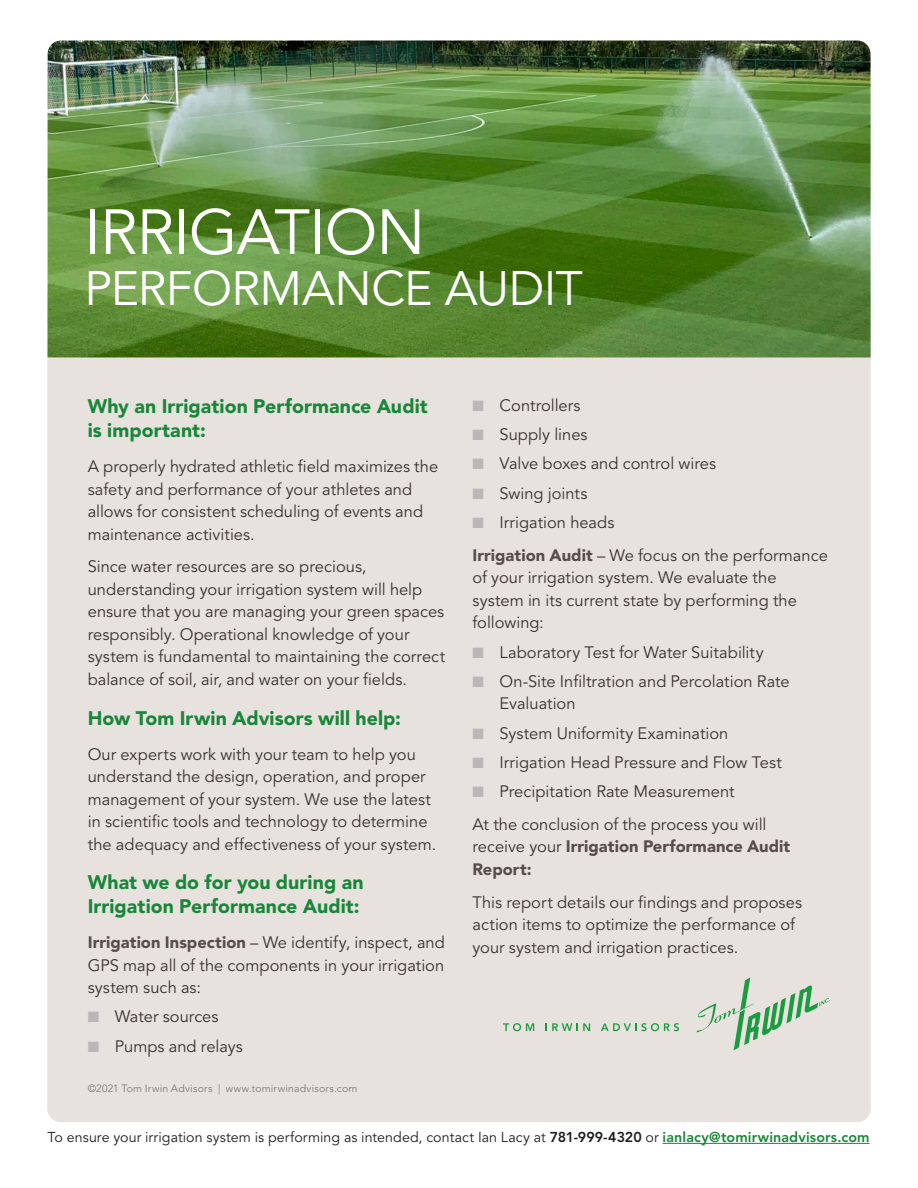
<style>
.page{position:relative;width:918px;height:1188px;background:#fff}
.page>*{position:absolute;margin:0;border:0;box-sizing:border-box;transform-origin:0 0}
.H1_reversed{font:63px "Avenir LT Std";letter-spacing:-.015em;color:#fff}
.H1_reversed-2{font:48px "Avenir LT Std";letter-spacing:-.01em;color:#fff}
.S1{font:900 19.5px/24px "Avenir LT Std";letter-spacing:.005em;color:#1a8639}
.Body_2___11_15{font:16.5px/22.5px "Avenir LT Std";color:#3b322f}
.CTA_10_13_Ital{font:14.25px "Avenir LT Std";letter-spacing:.005em;color:#231f20}
.t1{font:300 10.5px "Avenir LT Std";letter-spacing:.02em;color:#746c6a}
.s1{font-weight:900;color:#574d49}
.s2{color:#bcb7b7}
.s3{font-weight:800}
.s4{font-weight:800;color:#1a8639}
</style>
<div class="page">
<div style="left:47px;top:292px;width:824px;height:830px;background:#e8e2df"></div>
<img style="left:48px;top:40px;width:823px;height:317px">
<svg style="left:503px;top:1023px;width:31px;height:8px"></svg>
<svg style="left:546px;top:1023px;width:44px;height:8px"></svg>
<svg style="left:601px;top:1023px;width:78px;height:8px"></svg>
<svg style="left:696px;top:977px;width:134px;height:74px;background:#c8d7c6"></svg>
<hr style="left:663px;top:1143px;width:207px;height:1px;background:#1a8639">
<p class="H1_reversed" style="left:85px;top:195px;width:342px">IRRIGATION</p>
<p class="H1_reversed-2" style="left:85px;top:260px;width:500px">PERFORMANCE AUDIT</p>
<p class="S1" style="left:88px;top:394px;width:342px">Why an Irrigation Performance Audit is important:</p>
<p class="Body_2___11_15" style="left:88px;top:456px;width:352px">A properly hydrated athletic field maximizes the safety and performance of your athletes and allows for consistent scheduling of events and maintenance activities.</p>
<p class="Body_2___11_15" style="left:88px;top:556px;width:359px">Since water resources are so precious, understanding your irrigation system will help ensure that you are managing your green spaces responsibly. Operational knowledge of your system is fundamental to maintaining the correct balance of soil, air, and water on your fields.</p>
<p class="S1" style="left:88px;top:706px;width:315px">How Tom Irwin Advisors will help:</p>
<p class="Body_2___11_15" style="left:88px;top:743px;width:350px">Our experts work with your team to help you understand the design, operation, and proper management of your system. We use the latest in scientific tools and technology to determine the adequacy and effectiveness of your system.</p>
<p class="S1" style="left:88px;top:870px;width:277px">What we do for you during an<br>Irrigation Performance Audit:</p>
<p class="Body_2___11_15" style="left:88px;top:932px;width:359px;text-align:justify"><span class="s1">Irrigation Inspection</span> – We identify, inspect, and GPS map all of the components in your irrigation system such as:</p>
<p class="Body_2___11_15" style="left:88px;top:1006px;width:132px"><span class="s2">■</span> Water sources</p>
<p class="Body_2___11_15" style="left:88px;top:1035px;width:157px"><span class="s2">■</span> Pumps and relays</p>
<p class="Body_2___11_15" style="left:472px;top:394px;width:110px"><span class="s2">■</span> Controllers</p>
<p class="Body_2___11_15" style="left:472px;top:424px;width:117px"><span class="s2">■</span> Supply lines</p>
<p class="Body_2___11_15" style="left:472px;top:453px;width:245px"><span class="s2">■</span> Valve boxes and control wires</p>
<p class="Body_2___11_15" style="left:472px;top:482px;width:116px"><span class="s2">■</span> Swing joints</p>
<p class="Body_2___11_15" style="left:472px;top:511px;width:143px"><span class="s2">■</span> Irrigation heads</p>
<p class="Body_2___11_15" style="left:472px;top:544px;width:357px"><span class="s1">Irrigation Audit</span> – We focus on the performance of your irrigation system. We evaluate the system in its current state by performing the following:</p>
<p class="Body_2___11_15" style="left:472px;top:641px;width:293px"><span class="s2">■</span> Laboratory Test for Water Suitability</p>
<p class="Body_2___11_15" style="left:500px;top:670px;width:292px;text-indent:-27px"><span class="s2">■</span> On-Site Infiltration and Percolation Rate<br>Evaluation</p>
<p class="Body_2___11_15" style="left:472px;top:722px;width:257px"><span class="s2">■</span> System Uniformity Examination</p>
<p class="Body_2___11_15" style="left:472px;top:751px;width:311px"><span class="s2">■</span> Irrigation Head Pressure and Flow Test</p>
<p class="Body_2___11_15" style="left:472px;top:780px;width:264px"><span class="s2">■</span> Precipitation Rate Measurement</p>
<p class="Body_2___11_15" style="left:472px;top:813px;width:319px">At the conclusion of the process you will receive your <span class="s1">Irrigation Performance Audit<br>Report:</span></p>
<p class="Body_2___11_15" style="left:472px;top:891px;width:331px">This report details our findings and proposes action items to optimize the performance of your system and irrigation practices.</p>
<p class="t1" style="left:88px;top:1082px;width:271px">©2021 Tom Irwin Advisors | www.tomirwinadvisors.com</p>
<p class="CTA_10_13_Ital" style="left:48px;top:1129px;width:824px">To ensure your irrigation system is performing as intended, contact Ian Lacy at <span class="s3">781-999-4320</span> or <span class="s4">ianlacy@tomirwinadvisors.com</span></p>
</div>
